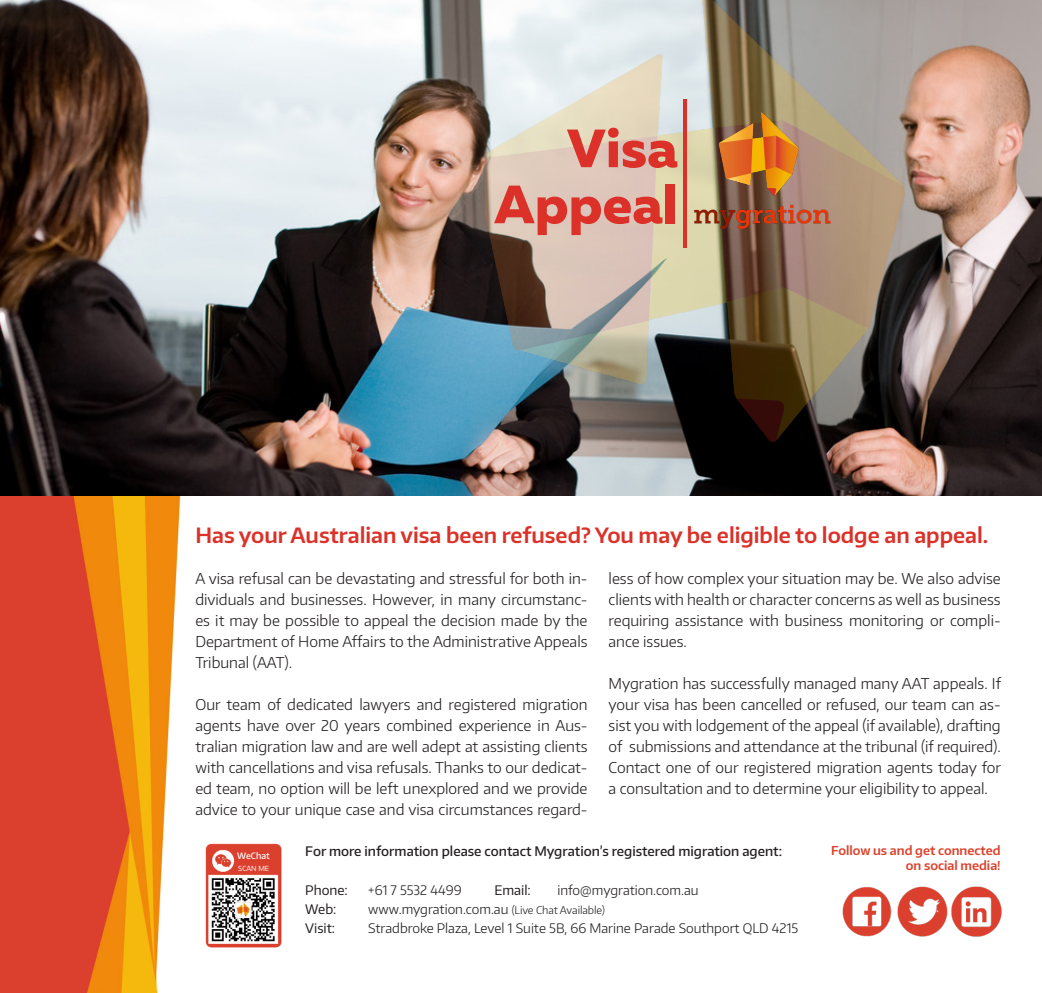
<style>
.page{position:relative;width:1042px;height:993px;background:#fff}
.page>*{position:absolute;margin:0;border:0;box-sizing:border-box;transform-origin:0 0}
.t1{font:53.73px "Muller Extra Bold DEMO";color:#db3128}
.t2{font:600 21px "Encode Sans Normal";color:#db3128}
.t3{font:300 14.88px/21px "Encode Sans Normal";color:#231f20;text-align:justify}
.t4{font:300 13.12px "Encode Sans Normal";color:#231f20}
.t5{font:500 13.12px "Encode Sans Normal";color:#231f20}
.t6{font:13.12px "Encode Sans Normal";color:#231f20}
.t7{font:600 12.25px/14.7px "Encode Sans Normal";color:#db422c;text-align:right}
.t8{font:500 8.75px "Encode Sans Normal";color:#fff}
.t9{font:7px "Encode Sans Normal";color:#fff}
.s1{font-size:10.5px}
</style>
<div class="page">
<img style="left:0;top:0;width:1042px;height:495px">
<img style="left:485px;top:0;width:446px;height:486px">
<img style="left:693px;top:112px;width:138px;height:116px">
<hr style="left:684px;top:99px;width:3px;height:148px;background:#db3128">
<img style="left:0;top:496px;width:181px;height:496px">
<img style="left:842px;top:887px;width:50px;height:49px">
<img style="left:897px;top:886px;width:50px;height:50px">
<img style="left:952px;top:886px;width:49px;height:50px">
<img style="left:205px;top:843px;width:77px;height:105px">
<p class="t1" style="left:567px;top:115px;width:113px">Visa</p>
<p class="t1" style="left:494px;top:171px;width:185px">Appeal</p>
<p class="t2" style="left:195px;top:520px;width:794px">Has your Australian visa been refused? You may be eligible to lodge an appeal.</p>
<p class="t3" style="left:195px;top:567px;width:394px">A visa refusal can be devastating and stressful for both in&shy;dividuals and businesses. However, in many circumstanc&shy;es it may be possible to appeal the decision made by the Department of Home Affairs to the Administrative Appeals Tribunal (AAT).</p>
<p class="t3" style="left:195px;top:693px;width:394px">Our team of dedicated lawyers and registered migration agents have over 20 years combined experience in Aus&shy;tralian migration law and are well adept at assisting clients with cancellations and visa refusals. Thanks to our dedicat&shy;ed team, no option will be left unexplored and we provide advice to your unique case and visa circumstances regard-</p>
<p class="t3" style="left:608px;top:567px;width:394px">less of how complex your situation may be. We also advise clients with health or character concerns as well as business requiring assistance with business monitoring or compli&shy;ance issues.</p>
<p class="t3" style="left:608px;top:672px;width:394px">Mygration has successfully managed many AAT appeals. If your visa has been cancelled or refused, our team can as&shy;sist you with lodgement of the appeal (if available), drafting of submissions and attendance at the tribunal (if required).<br>Contact one of our registered migration agents today for a consultation and to determine your eligibility to appeal.</p>
<p class="t8" style="left:237px;top:849px;width:34px">WeChat</p>
<p class="t9" style="left:238px;top:863px;width:32px">SCAN ME</p>
<p class="t5" style="left:305px;top:842px;width:478px">For more information please contact Mygration’s registered migration agent:</p>
<p class="t6" style="left:305px;top:880px;width:44px">Phone:</p>
<p class="t4" style="left:368px;top:880px;width:95px">+61 7 5532 4499</p>
<p class="t6" style="left:494px;top:880px;width:38px">Email:</p>
<p class="t4" style="left:557px;top:880px;width:143px">info@mygration.com.au</p>
<p class="t6" style="left:305px;top:899px;width:33px">Web:</p>
<p class="t4" style="left:368px;top:899px;width:238px">www.mygration.com.au <span class="s1">(Live Chat Available)</span></p>
<p class="t6" style="left:305px;top:919px;width:31px">Visit:</p>
<p class="t4" style="left:368px;top:919px;width:431px">Stradbroke Plaza, Level 1 Suite 5B, 66 Marine Parade Southport QLD 4215</p>
<p class="t7" style="left:831px;top:842px;width:171px">Follow us and get connected on social media!</p>
</div>
